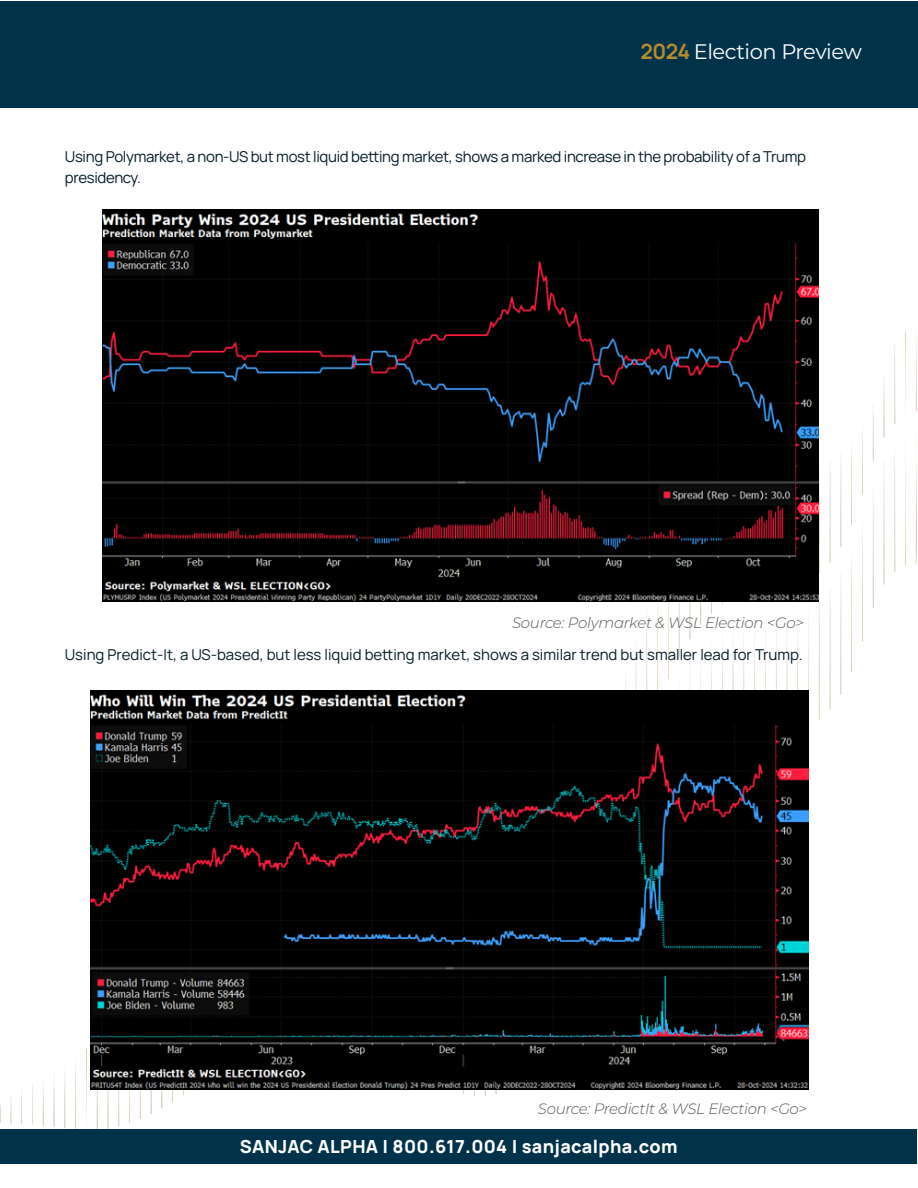
<style>
.page{position:relative;width:918px;height:1188px;background:#fff}
.page>*{position:absolute;margin:0;border:0;box-sizing:border-box;transform-origin:0 0}
.t1{font:21px "Montserrat";letter-spacing:-.02em;color:#fff}
.t2{font:800 18px "Manrope";letter-spacing:.02em;color:#fff}
.t3{font:15px/21px "Manrope";letter-spacing:-.02em;color:#021b26}
.t4{font:15px "Manrope";color:#021b26}
.t5{font:italic 300 15px "Montserrat";letter-spacing:-.02em;color:#57585a}
.s1{font-family:"Manrope";font-weight:700;color:#b78c2d}
</style>
<div class="page">
<div style="left:1px;top:1130px;width:916px;height:34px;background:#00334a"></div>
<div style="left:0;top:2px;width:918px;height:106px;background:#00334a"></div>
<img style="left:1px;top:324px;width:916px;height:806px">
<img style="left:102px;top:209px;width:716px;height:393px">
<img style="left:90px;top:690px;width:718px;height:399px">
<p class="t1" style="left:640px;top:37px;width:223px"><span class="s1">2024</span> Election Preview</p>
<p class="t3" style="left:65px;top:146px;width:743px">Using Polymarket, a non-US but most liquid betting market, shows a marked increase in the probability of a Trump presidency.</p>
<p class="t5" style="left:512px;top:613px;width:293px">Source: Polymarket &amp; WSL Election &lt;Go&gt;</p>
<p class="t4" style="left:65px;top:643px;width:739px">Using Predict-It, a US-based, but less liquid betting market, shows a similar trend but smaller lead for Trump.</p>
<p class="t5" style="left:538px;top:1098px;width:271px">Source: PredictIt &amp; WSL Election &lt;Go&gt;</p>
<p class="t2" style="left:240px;top:1130px;width:439px">SANJAC ALPHA | 800.617.004 | sanjacalpha.com</p>
</div>
